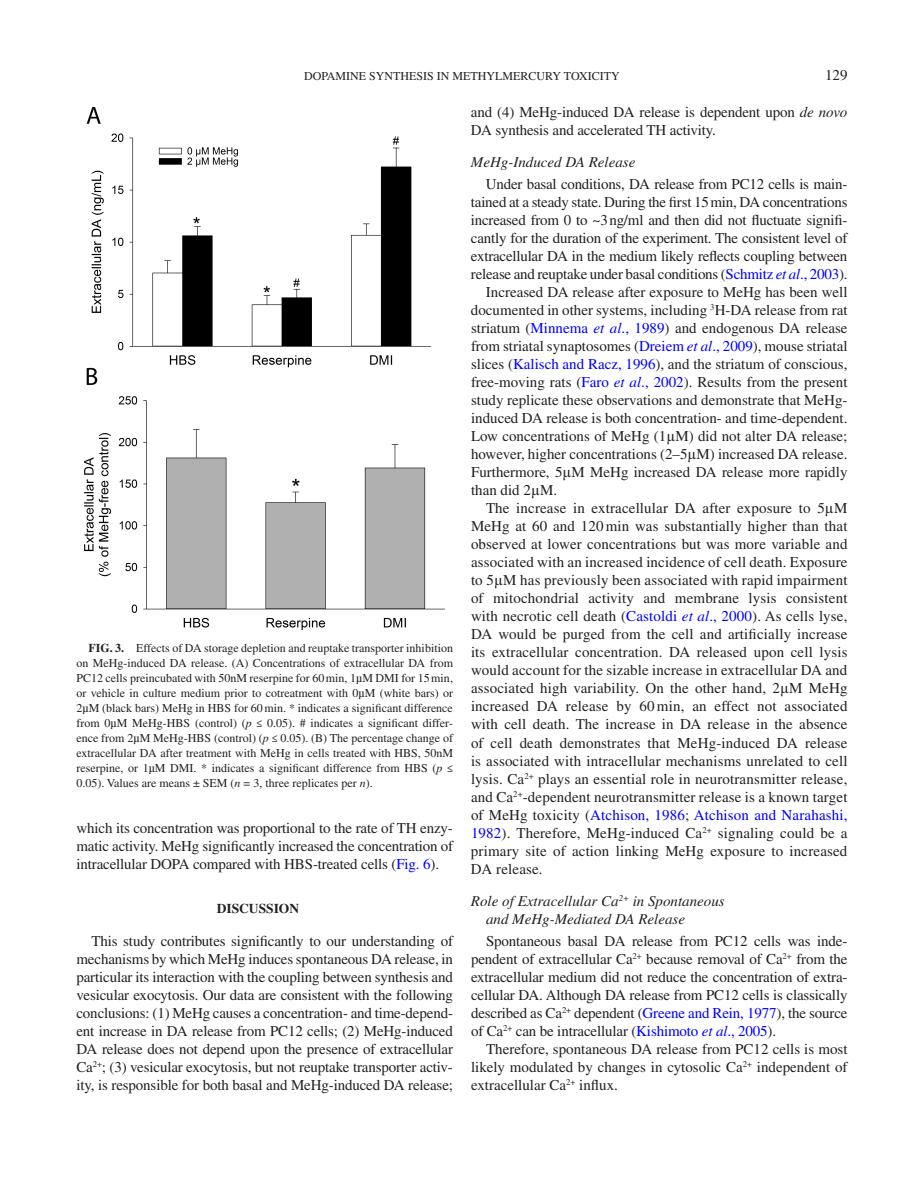
<style>
.page{position:relative;width:900px;height:1184px;background:#fff}
.page>*{position:absolute;margin:0;border:0;box-sizing:border-box;transform-origin:0 0}
.t1{font:15px/18px "Times LT Std";color:#231f20;text-align:justify}
.t2{font:italic 15px/18px "Times LT Std";color:#231f20}
.t3{font:15px "Times LT Std";letter-spacing:.01em;color:#00f}
.t4{font:700 13.5px "Times LT Std";color:#231f20}
.t5{font:12px/15px "Times LT Std";color:#231f20;text-align:justify}
.s1{font-weight:700}
.s2{font-family:"Gandhari Unicode"}
.s3{font-style:italic}
.s4{color:#00f}
.s5{font-style:italic;color:#00f}
.s6{color:#231f20}
</style>
<div class="page">
<img style="left:85px;top:107px;width:360px;height:523px">
<p class="t5" style="left:304px;top:69px;width:317px">DOPAMINE SYNTHESIS IN METHYLMERCURY TOXICITY</p>
<p class="t1" style="left:825px;top:66px;width:24px">129</p>
<p class="t5" style="left:76px;top:640px;width:378px;text-indent:12px"><span class="s1">FIG. 3.</span> Effects of DA storage depletion and reuptake transporter inhibition on MeHg-induced DA release. (A) Concentrations of extracellular DA from PC12 cells preincubated with 50nM reserpine for 60min, 1<span class="s2">µ</span>M DMI for 15min, or vehicle in culture medium prior to cotreatment with 0<span class="s2">µ</span>M (white bars) or 2<span class="s2">µ</span>M (black bars) MeHg in HBS for 60min. * indicates a significant difference from 0<span class="s2">µ</span>M MeHg-HBS (control) (<span class="s3">p</span> ≤ 0.05). # indicates a significant differ&shy;ence from 2<span class="s2">µ</span>M MeHg-HBS (control) (<span class="s3">p</span> ≤ 0.05). (B) The percentage change of extracellular DA after treatment with MeHg in cells treated with HBS, 50nM reserpine, or 1<span class="s2">µ</span>M DMI. * indicates a significant difference from HBS (<span class="s3">p</span> ≤ 0.05). Values are means ± SEM (<span class="s3">n</span> = 3, three replicates per <span class="s3">n</span>).</p>
<p class="t1" style="left:76px;top:819px;width:378px">which its concentration was proportional to the rate of TH enzy&shy;matic activity. MeHg significantly increased the concentration of intracellular DOPA compared with HBS-treated cells (<span class="s4">Fig. 6</span>).</p>
<p class="t4" style="left:217px;top:900px;width:84px">DISCUSSION</p>
<p class="t1" style="left:76px;top:931px;width:378px;text-indent:15px">This study contributes significantly to our understanding of mechanisms by which MeHg induces spontaneous DA release, in particular its interaction with the coupling between synthesis and vesicular exocytosis. Our data are consistent with the following conclusions: (1) MeHg causes a concentration- and time-depend&shy;ent increase in DA release from PC12 cells; (2) MeHg-induced DA release does not depend upon the presence of extracellular Ca<sup>2+</sup>; (3) vesicular exocytosis, but not reuptake transporter activ&shy;ity, is responsible for both basal and MeHg-induced DA release;</p>
<p class="t1" style="left:471px;top:103px;width:378px">and (4) MeHg-induced DA release is dependent upon <span class="s3">de novo<br></span>DA synthesis and accelerated TH activity.</p>
<p class="t2" style="left:471px;top:153px;width:166px">MeHg-Induced DA Release</p>
<p class="t1" style="left:486px;top:175px;width:363px">Under basal conditions, DA release from PC12 cells is main-</p>
<p class="t1" style="left:471px;top:193px;width:378px">tained at a steady state. During the first 15min, DA concentrations</p>
<p class="t1" style="left:471px;top:211px;width:378px">increased from 0 to ~3ng/ml and then did not fluctuate signifi-</p>
<p class="t1" style="left:471px;top:229px;width:378px">cantly for the duration of the experiment. The consistent level of</p>
<p class="t1" style="left:471px;top:247px;width:378px">extracellular DA in the medium likely reflects coupling between</p>
<p class="t1" style="left:471px;top:265px;width:378px">release and reuptake under basal conditions (<span class="s4">Schmitz</span> <span class="s5">et al</span><span class="s4">., 2003</span>).</p>
<p class="t1" style="left:486px;top:283px;width:363px">Increased DA release after exposure to MeHg has been well</p>
<p class="t1" style="left:471px;top:301px;width:378px">documented in other systems, including <sup>3</sup>H-DA release from rat</p>
<p class="t1" style="left:471px;top:319px;width:378px">striatum (<span class="s4">Minnema</span> <span class="s5">et al</span><span class="s4">., 1989</span>) and endogenous DA release</p>
<p class="t1" style="left:471px;top:337px;width:378px">from striatal synaptosomes (<span class="s4">Dreiem</span> <span class="s5">et al</span><span class="s4">., 2009</span>), mouse striatal</p>
<p class="t1" style="left:471px;top:355px;width:378px">slices (<span class="s4">Kalisch and Racz, 1996</span>), and the striatum of conscious,</p>
<p class="t1" style="left:471px;top:373px;width:378px">free-moving rats (<span class="s4">Faro</span> <span class="s5">et al</span><span class="s4">., 2002</span>). Results from the present</p>
<p class="t1" style="left:471px;top:391px;width:378px">study replicate these observations and demonstrate that MeHg-</p>
<p class="t1" style="left:471px;top:409px;width:378px">induced DA release is both concentration- and time-dependent.</p>
<p class="t1" style="left:471px;top:427px;width:378px">Low concentrations of MeHg (1<span class="s2">μ</span>M) did not alter DA release;</p>
<p class="t1" style="left:471px;top:445px;width:378px">however, higher concentrations (2–5<span class="s2">μ</span>M) increased DA release.</p>
<p class="t1" style="left:471px;top:463px;width:378px">Furthermore, 5<span class="s2">μ</span>M MeHg increased DA release more rapidly</p>
<p class="t1" style="left:471px;top:481px;width:88px">than did 2<span class="s2">μ</span>M.</p>
<p class="t1" style="left:486px;top:499px;width:363px">The increase in extracellular DA after exposure to 5<span class="s2">μ</span>M</p>
<p class="t1" style="left:471px;top:517px;width:378px">MeHg at 60 and 120min was substantially higher than that</p>
<p class="t1" style="left:471px;top:535px;width:378px">observed at lower concentrations but was more variable and</p>
<p class="t1" style="left:471px;top:553px;width:378px">associated with an increased incidence of cell death. Exposure</p>
<p class="t1" style="left:471px;top:571px;width:378px">to 5<span class="s2">μ</span>M has previously been associated with rapid impairment</p>
<p class="t1" style="left:471px;top:589px;width:378px">of mitochondrial activity and membrane lysis consistent</p>
<p class="t1" style="left:471px;top:607px;width:378px">with necrotic cell death (<span class="s4">Castoldi</span> <span class="s5">et al</span><span class="s4">., 2000</span>). As cells lyse,</p>
<p class="t1" style="left:471px;top:625px;width:378px">DA would be purged from the cell and artificially increase</p>
<p class="t1" style="left:471px;top:643px;width:378px">its extracellular concentration. DA released upon cell lysis</p>
<p class="t1" style="left:471px;top:661px;width:378px">would account for the sizable increase in extracellular DA and</p>
<p class="t1" style="left:471px;top:679px;width:378px">associated high variability. On the other hand, 2<span class="s2">μ</span>M MeHg</p>
<p class="t1" style="left:471px;top:697px;width:378px">increased DA release by 60min, an effect not associated</p>
<p class="t1" style="left:471px;top:715px;width:378px">with cell death. The increase in DA release in the absence</p>
<p class="t1" style="left:471px;top:733px;width:378px">of cell death demonstrates that MeHg-induced DA release</p>
<p class="t1" style="left:471px;top:751px;width:378px">is associated with intracellular mechanisms unrelated to cell</p>
<p class="t1" style="left:471px;top:769px;width:378px">lysis. Ca<sup>2+</sup> plays an essential role in neurotransmitter release,</p>
<p class="t1" style="left:471px;top:787px;width:378px">and Ca<sup>2+</sup>-dependent neurotransmitter release is a known target</p>
<p class="t3" style="left:471px;top:806px;width:378px"><span class="s6">of MeHg toxicity (</span>Atchison, 1986<span class="s6">;</span> Atchison and Narahashi,</p>
<p class="t1" style="left:471px;top:823px;width:378px"><span class="s4">1982</span>). Therefore, MeHg-induced Ca<sup>2+</sup> signaling could be a</p>
<p class="t1" style="left:471px;top:841px;width:378px">primary site of action linking MeHg exposure to increased</p>
<p class="t1" style="left:471px;top:859px;width:73px">DA release.</p>
<p class="t2" style="left:486px;top:891px;width:240px;text-indent:-15px">Role of Extracellular Ca<sup>2+</sup> in Spontaneous and MeHg-Mediated DA Release</p>
<p class="t1" style="left:471px;top:931px;width:378px;text-indent:15px">Spontaneous basal DA release from PC12 cells was inde&shy;pendent of extracellular Ca<sup>2+</sup> because removal of Ca<sup>2+</sup> from the extracellular medium did not reduce the concentration of extra&shy;cellular DA. Although DA release from PC12 cells is classically described as Ca<sup>2+</sup> dependent (<span class="s4">Greene and Rein, 1977</span>), the source of Ca<sup>2+</sup> can be intracellular (<span class="s4">Kishimoto</span> <span class="s5">et al</span><span class="s4">., 2005</span>).</p>
<p class="t1" style="left:471px;top:1039px;width:378px;text-indent:15px">Therefore, spontaneous DA release from PC12 cells is most likely modulated by changes in cytosolic Ca<sup>2+</sup> independent of extracellular Ca<sup>2+</sup> influx.</p>
</div>
